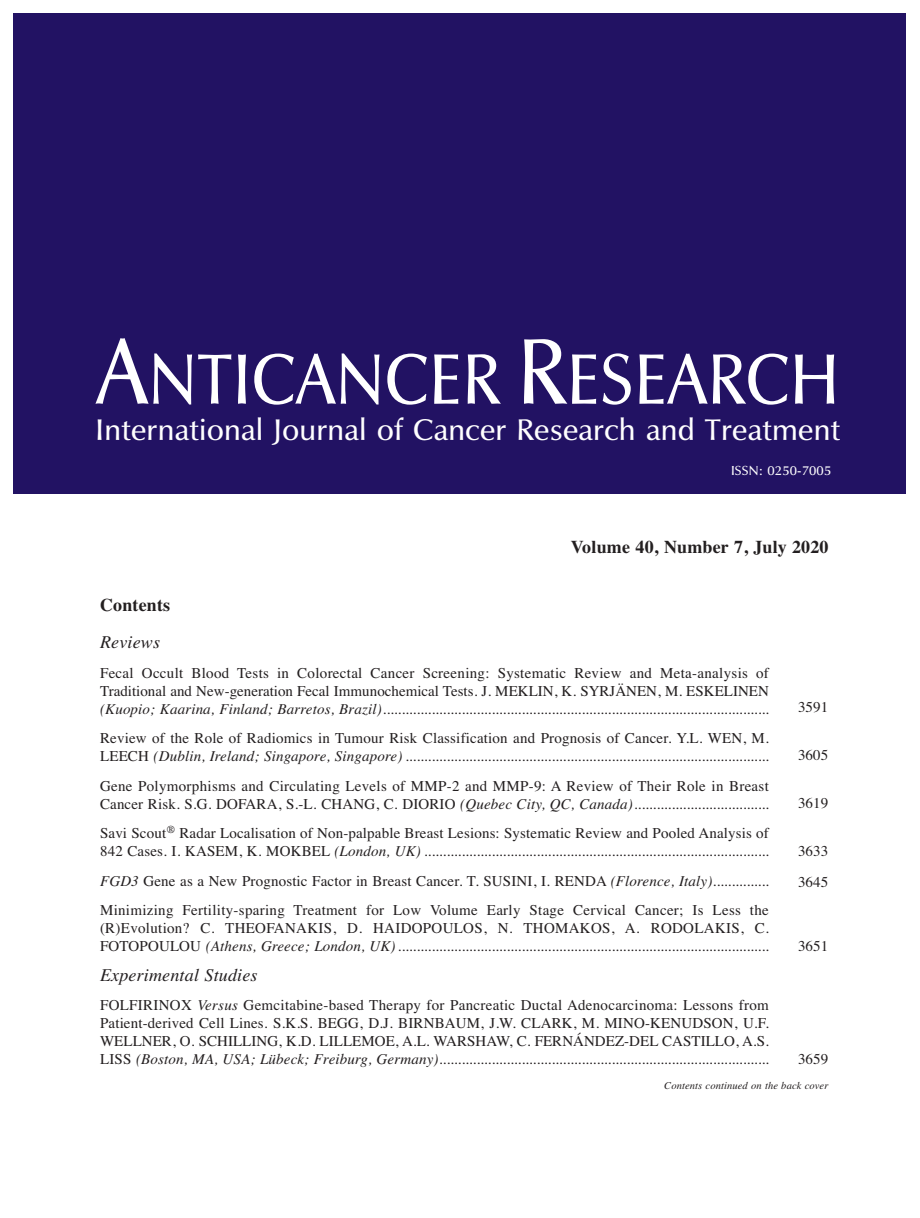
<style>
.page{position:relative;width:920px;height:1218px;background:#fff}
.page>*{position:absolute;margin:0;border:0;box-sizing:border-box;transform-origin:0 0}
.t1{font:73.5px "UB Optima";letter-spacing:.01em;color:#fff;scale:.9 1}
.t2{font:30.75px "UB Optima";letter-spacing:.01em;color:#fff}
.t3{font:700 18px "Times";letter-spacing:.01em;color:#231f20}
.t4{font:italic 18px "Times";letter-spacing:.01em;color:#231f20}
.t5{font:15px/18px "Times";letter-spacing:.01em;color:#231f20}
.t6{font:italic 15px/18px "Times";letter-spacing:.01em;color:#231f20}
.t7{font:13.5px "UB Optima";letter-spacing:.01em;color:#fff}
.t8{font:italic 10.5px "Times";letter-spacing:.01em;color:#231f20}
.s1{font-size:96px}
.s2{font-style:normal}
.s3{font-style:italic}
</style>
<div class="page">
<div style="left:14px;top:14px;width:892px;height:480px;background:#221263"></div>
<h1 class="t1" style="left:96px;top:340px;width:827px"><span class="s1">A</span>NTICANCER <span class="s1">R</span>ESEARCH</h1>
<h2 class="t2" style="left:96px;top:413px;width:746px">International Journal of Cancer Research and Treatment</h2>
<p class="t7" style="left:731px;top:463px;width:102px">ISSN: 0250-7005</p>
<p class="t3" style="left:571px;top:536px;width:259px">Volume 40, Number 7, July 2020</p>
<p class="t3" style="left:100px;top:594px;width:72px">Contents</p>
<p class="t4" style="left:100px;top:631px;width:62px">Reviews</p>
<p class="t5" style="left:100px;top:663px;width:670px">Fecal Occult Blood Tests in Colorectal Cancer Screening: Systematic Review and Meta-analysis of<br>Traditional and New-generation Fecal Immunochemical Tests. J. MEKLIN, K. SYRJÄNEN, M. ESKELINEN</p>
<p class="t6" style="left:100px;top:699px;width:670px">(Kuopio; Kaarina, Finland; Barretos, Brazil).......................................................................................................</p>
<p class="t6" style="left:100px;top:729px;width:670px"><span class="s2">Review of the Role of Radiomics in Tumour Risk Classification and Prognosis of Cancer. Y.L. WEN, M.<br>LEECH</span> (Dublin, Ireland; Singapore, Singapore) .................................................................................................</p>
<p class="t5" style="left:100px;top:776px;width:670px">Gene Polymorphisms and Circulating Levels of MMP-2 and MMP-9: A Review of Their Role in Breast<br>Cancer Risk. S.G. DOFARA, S.-L. CHANG, C. DIORIO <span class="s3">(Quebec City, QC, Canada)....................................</span></p>
<p class="t5" style="left:100px;top:824px;width:670px">Savi Scout<sup>®</sup> Radar Localisation of Non-palpable Breast Lesions: Systematic Review and Pooled Analysis of<br>842 Cases. I. KASEM, K. MOKBEL <span class="s3">(London, UK) ............................................................................................</span></p>
<p class="t5" style="left:100px;top:865px;width:670px;line-height:29.5px"><span class="s3">FGD3</span> Gene as a New Prognostic Factor in Breast Cancer. T. SUSINI, I. RENDA <span class="s3">(Florence, Italy)...............<br></span>Minimizing Fertility-sparing Treatment for Low Volume Early Stage Cervical Cancer; Is Less the</p>
<p class="t6" style="left:100px;top:919px;width:670px"><span class="s2">(R)Evolution? C. THEOFANAKIS, D. HAIDOPOULOS, N. THOMAKOS, A. RODOLAKIS, C.<br>FOTOPOULOU</span> (Athens, Greece; London, UK)...................................................................................................</p>
<p class="t4" style="left:100px;top:964px;width:159px">Experimental Studies</p>
<p class="t5" style="left:100px;top:996px;width:670px;text-align:justify">FOLFIRINOX <span class="s3">Versus</span> Gemcitabine-based Therapy for Pancreatic Ductal Adenocarcinoma: Lessons from Patient-derived Cell Lines. S.K.S. BEGG, D.J. BIRNBAUM, J.W. CLARK, M. MINO-KENUDSON, U.F.<br>WELLNER, O. SCHILLING, K.D. LILLEMOE, A.L. WARSHAW, C. FERNÁNDEZ-DEL CASTILLO, A.S.<br>LISS <span class="s3">(Boston, MA, USA; Lübeck; Freiburg, Germany)........................................................................................</span></p>
<p class="t5" style="left:798px;top:698px;width:32px">3591</p>
<p class="t5" style="left:798px;top:746px;width:32px">3605</p>
<p class="t5" style="left:798px;top:794px;width:32px">3619</p>
<p class="t5" style="left:798px;top:836px;width:32px;line-height:30px">3633<br>3645</p>
<p class="t5" style="left:798px;top:937px;width:32px">3651</p>
<p class="t5" style="left:798px;top:1049px;width:32px">3659</p>
<p class="t8" style="left:664px;top:1079px;width:166px">Contents continued on the back cover</p>
</div>
